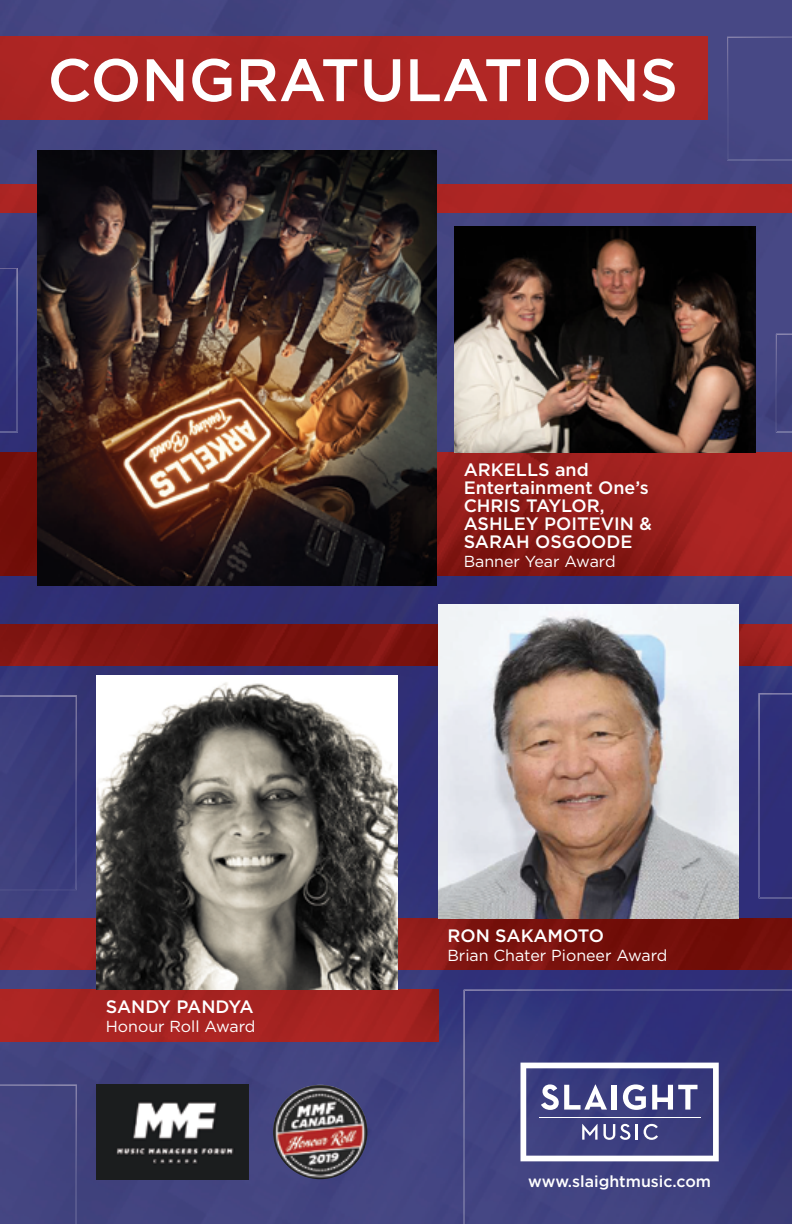
<style>
.page{position:relative;width:792px;height:1224px;background:#fff}
.page>*{position:absolute;margin:0;border:0;box-sizing:border-box;transform-origin:0 0}
.t1{font:500 59.8px "Gotham";color:#fff}
.t2{font:500 18px/18px "Gotham";color:#fff}
.t3{font:16px "Gotham";color:#fff}
.t4{font:500 16px "Gotham";color:#fff}
</style>
<div class="page">
<img style="left:0;top:0;width:792px;height:1224px">
<div style="left:0;top:37px;width:708px;height:82px;background:#ae2624"></div>
<img style="left:0;top:453px;width:792px;height:123px">
<div style="left:0;top:990px;width:438px;height:51px;background:#a82422"></div>
<img style="left:0;top:918px;width:792px;height:52px">
<img style="left:0;top:624px;width:792px;height:42px">
<div style="left:0;top:185px;width:792px;height:27px;background:#ae2624"></div>
<div style="left:0;top:696px;width:77px;height:194px;background:#3b3d7b"></div>
<div style="left:0;top:1085px;width:77px;height:139px;background:#424480"></div>
<img style="left:0;top:268px;width:18px;height:165px">
<div style="left:759px;top:693px;width:33px;height:205px;background:#2f2e79"></div>
<img style="left:464px;top:990px;width:328px;height:234px">
<img style="left:776px;top:334px;width:16px;height:99px">
<div style="left:727px;top:37px;width:65px;height:123px;background:#474885"></div>
<img style="left:455px;top:226px;width:301px;height:227px">
<img style="left:97px;top:676px;width:300px;height:314px">
<img style="left:438px;top:604px;width:301px;height:314px">
<img style="left:38px;top:151px;width:399px;height:435px">
<img style="left:273px;top:1085px;width:95px;height:94px;border-radius:47px">
<img style="left:97px;top:1085px;width:152px;height:94px">
<svg style="left:521px;top:1063px;width:198px;height:98px"></svg>
<hr style="left:539px;top:1117px;width:161px;height:1px;background:#fff">
<h1 class="t1" style="left:48px;top:41px;width:632px">CONGRATULATIONS</h1>
<p class="t2" style="left:464px;top:460px;width:190px">ARKELLS and<br>Entertainment One’s<br>CHRIS TAYLOR,<br>ASHLEY POITEVIN &amp;<br>SARAH OSGOODE</p>
<p class="t3" style="left:464px;top:551px;width:153px">Banner Year Award</p>
<p class="t2" style="left:106px;top:997px;width:149px">SANDY PANDYA</p>
<p class="t3" style="left:106px;top:1016px;width:151px">Honour Roll Award</p>
<p class="t2" style="left:447px;top:926px;width:158px">RON SAKAMOTO</p>
<p class="t3" style="left:447px;top:945px;width:222px">Brian Chater Pioneer Award</p>
<p class="t4" style="left:528px;top:1171px;width:184px">www.slaightmusic.com</p>
</div>
